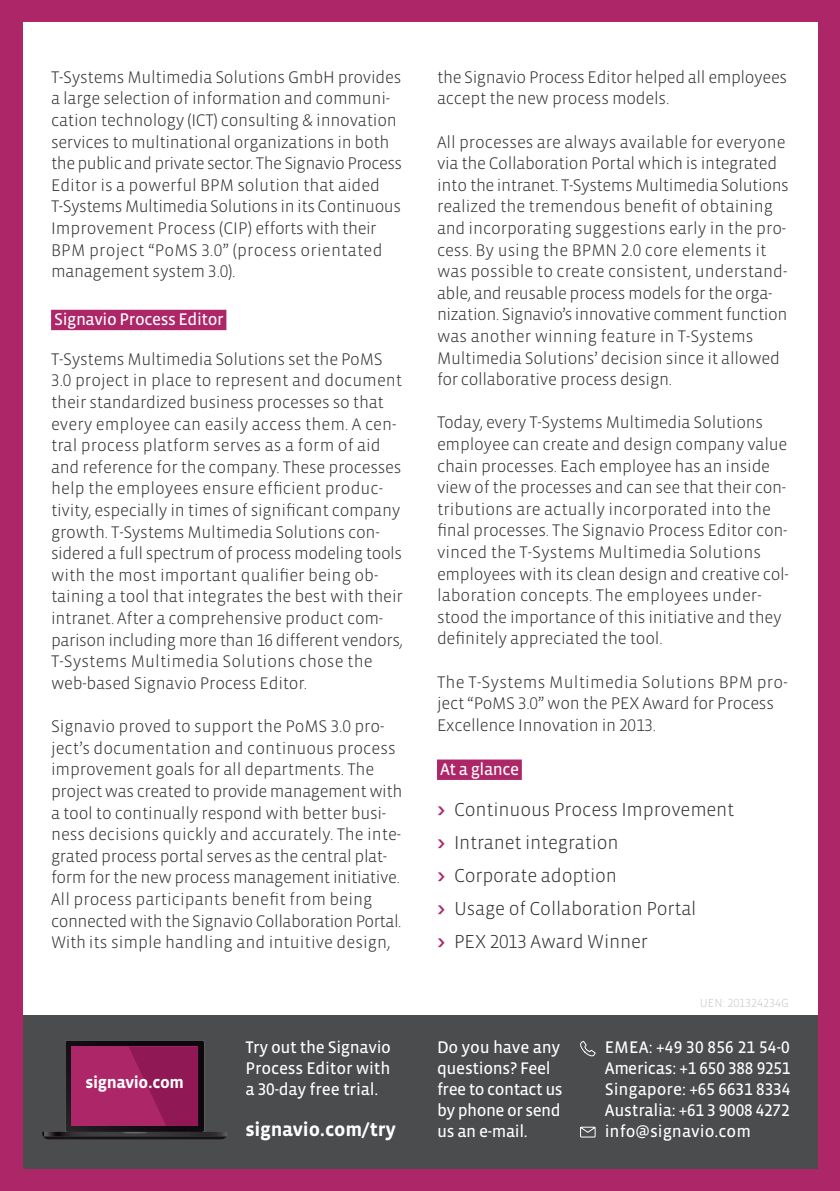
<style>
.page{position:relative;width:840px;height:1191px;background:#fff}
.page>*{position:absolute;margin:0;border:0;box-sizing:border-box;transform-origin:0 0}
.t1{font:700 20px "Vista Sans OT";letter-spacing:-.01em;color:#fff}
.t2{font:300 19.2px/32.8px "Vista Sans OT";letter-spacing:-.01em;color:#312f30}
.t3{font:300 17.2px/21.6px "Vista Sans OT";letter-spacing:-.015em;color:#312f30}
.t4{font:17.2px/21px "Vista Sans OT";letter-spacing:-.02em;color:#fff;text-align:justify}
.t5{font:700 17.2px "Vista Sans OT";letter-spacing:-.02em;color:#fff}
.t6{font:300 12px "Vista Sans OT";color:#c7c8ca}
.s1{font-weight:700;color:#ad2668}
</style>
<div class="page">
<div style="left:0;top:0;width:839px;height:1191px;background:#ad2668"></div>
<div style="left:23px;top:23px;width:793px;height:1145px;background:#fff"></div>
<div style="left:23px;top:1015px;width:793px;height:153px;background:#4b4c4d"></div>
<svg style="left:580px;top:1126px;width:15px;height:11px"></svg>
<svg style="left:580px;top:1041px;width:15px;height:15px"></svg>
<svg style="left:42px;top:1040px;width:185px;height:99px"></svg>
<div style="left:51px;top:310px;width:175px;height:20px;background:#ad2668"></div>
<div style="left:437px;top:759px;width:84px;height:21px;background:#ad2668"></div>
<p class="t3" style="left:51px;top:66px;width:352px">T-Systems Multimedia Solutions GmbH provides a large selection of information and communi&shy;cation technology (ICT) consulting &amp; innovation services to multinational organizations in both the public and private sector. The Signavio Process Editor is a powerful BPM solution that aided T-Systems Multimedia Solutions in its Continuous Improvement Process (CIP) efforts with their BPM project “PoMS 3.0” (process orientated management system 3.0).</p>
<p class="t4" style="left:54px;top:309px;width:171px">Signavio Process Editor</p>
<p class="t3" style="left:51px;top:348px;width:353px">T-Systems Multimedia Solutions set the PoMS 3.0 project in place to represent and document their standardized business processes so that every employee can easily access them. A cen&shy;tral process platform serves as a form of aid and reference for the company. These processes help the employees ensure efficient produc&shy;tivity, especially in times of significant company growth. T-Systems Multimedia Solutions con&shy;sidered a full spectrum of process modeling tools with the most important qualifier being ob&shy;taining a tool that integrates the best with their intranet. After a comprehensive product com&shy;parison including more than 16 different vendors, T-Systems Multimedia Solutions chose the web-based Signavio Process Editor.</p>
<p class="t3" style="left:51px;top:716px;width:353px">Signavio proved to support the PoMS 3.0 pro&shy;ject’s documentation and continuous process improvement goals for all departments. The project was created to provide management with a tool to continually respond with better busi&shy;ness decisions quickly and accurately. The inte&shy;grated process portal serves as the central plat&shy;form for the new process management initiative.<br>All process participants benefit from being connected with the Signavio Collaboration Portal.<br>With its simple handling and intuitive design,</p>
<p class="t5" style="left:85px;top:1073px;width:100px">signavio.com</p>
<p class="t4" style="left:245px;top:1037px;width:147px">Try out the Signavio Process Editor with a 30-day free trial.</p>
<p class="t1" style="left:245px;top:1119px;width:152px">signavio.com/try</p>
<p class="t3" style="left:437px;top:66px;width:351px">the Signavio Process Editor helped all employees accept the new process models.</p>
<p class="t3" style="left:437px;top:131px;width:353px">All processes are always available for everyone via the Collaboration Portal which is integrated into the intranet. T-Systems Multimedia Solutions realized the tremendous benefit of obtaining and incorporating suggestions early in the pro&shy;cess. By using the BPMN 2.0 core elements it was possible to create consistent, understand&shy;able, and reusable process models for the orga&shy;nization. Signavio’s innovative comment function was another winning feature in T-Systems Multimedia Solutions’ decision since it allowed for collaborative process design.</p>
<p class="t3" style="left:437px;top:412px;width:353px">Today, every T-Systems Multimedia Solutions employee can create and design company value chain processes. Each employee has an inside view of the processes and can see that their con&shy;tributions are actually incorporated into the final processes. The Signavio Process Editor con&shy;vinced the T-Systems Multimedia Solutions employees with its clean design and creative col&shy;laboration concepts. The employees under&shy;stood the importance of this initiative and they definitely appreciated the tool.</p>
<p class="t3" style="left:437px;top:671px;width:352px">The T-Systems Multimedia Solutions BPM pro&shy;ject “PoMS 3.0” won the PEX Award for Process<br>Excellence Innovation in 2013.</p>
<p class="t4" style="left:440px;top:759px;width:80px">At a glance</p>
<p class="t2" style="left:437px;top:794px;width:299px"><span class="s1">&gt;</span> Continuous Process Improvement <span class="s1">&gt;</span> Intranet integration<br><span class="s1">&gt;</span> Corporate adoption<br><span class="s1">&gt;</span> Usage of Collaboration Portal<br><span class="s1">&gt;</span> PEX 2013 Award Winner</p>
<p class="t6" style="left:699px;top:996px;width:91px">UEN: 201324234G</p>
<p class="t4" style="left:437px;top:1037px;width:127px;text-align:left">Do you have any questions? Feel free to contact us by phone or send us an e-mail.</p>
<p class="t4" style="left:604px;top:1037px;width:187px">EMEA: +49 30 856 21 54-0<br>Americas: +1 650 388 9251<br>Singapore: +65 6631 8334<br>Australia: +61 3 9008 4272 info@signavio.com</p>
</div>
